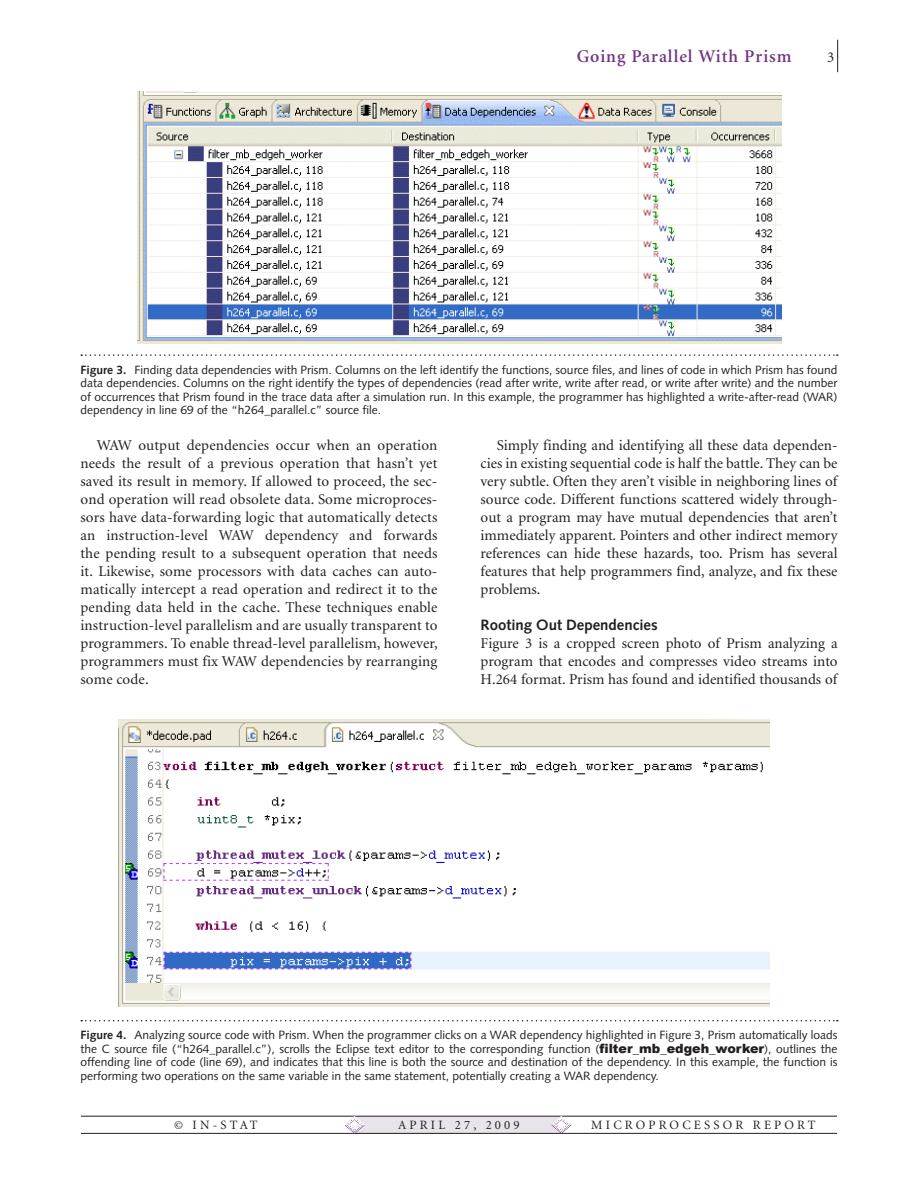
<style>
.page{position:relative;width:918px;height:1188px;background:#fff}
.page>*{position:absolute;margin:0;border:0;box-sizing:border-box;transform-origin:0 0}
.Header_RightandLeft{font:600 18px "Minion";letter-spacing:.05em;color:#703783}
.Normal_no_indent{font:15px/18px "Minion";color:#231f20;text-align:justify}
.Subhead{font:700 15px "Syntax";color:#231f20}
.t1{font:12.75px "Minion";letter-spacing:.25em;color:#231f20}
.Figure_Caption{font:12px/13.5px "Syntax";color:#231f20;text-align:justify}
.s1{font-weight:700}
.s2{font-family:"Arial";font-weight:900;font-size:12.75px}
</style>
<div class="page">
<hr style="left:837px;top:40px;width:1px;height:32px;background:#231f20">
<div style="left:354px;top:1116px;width:207px;height:17px;background:#e9e3ec"></div>
<hr style="left:81px;top:1116px;width:756px;height:1px;background:#231f20">
<hr style="left:81px;top:1133px;width:756px;height:1px;background:#231f20">
<svg style="left:552px;top:1116px;width:19px;height:17px"></svg>
<svg style="left:345px;top:1117px;width:19px;height:16px"></svg>
<img style="left:138px;top:91px;width:643px;height:252px">
<svg style="left:81px;top:354px;width:757px;height:2px"></svg>
<img style="left:118px;top:719px;width:652px;height:287px">
<svg style="left:81px;top:1020px;width:757px;height:1px"></svg>
<p class="Header_RightandLeft" style="left:577px;top:47px;width:216px">Going Parallel With Prism</p>
<p class="Figure_Caption" style="left:80px;top:363px;width:759px"><span class="s1">Figure 3.</span> Finding data dependencies with Prism. Columns on the left identify the functions, source files, and lines of code in which Prism has found data dependencies. Columns on the right identify the types of dependencies (read after write, write after read, or write after write) and the number of occurrences that Prism found in the trace data after a simulation run. In this example, the programmer has highlighted a write-after-read (WAR) dependency in line 69 of the “h264_parallel.c” source file.</p>
<p class="Normal_no_indent" style="left:81px;top:437px;width:359px;text-indent:16px">WAW output dependencies occur when an operation needs the result of a previous operation that hasn’t yet saved its result in memory. If allowed to proceed, the sec&shy;ond operation will read obsolete data. Some microproces&shy;sors have data-forwarding logic that automatically detects an instruction-level WAW dependency and forwards the pending result to a subsequent operation that needs it. Likewise, some processors with data caches can auto&shy;matically intercept a read operation and redirect it to the pending data held in the cache. These techniques enable instruction-level parallelism and are usually transparent to programmers. To enable thread-level parallelism, however, programmers must fix WAW dependencies by rearranging some code.</p>
<p class="Normal_no_indent" style="left:481px;top:437px;width:358px;text-indent:16px">Simply finding and identifying all these data dependen&shy;cies in existing sequential code is half the battle. They can be very subtle. Often they aren’t visible in neighboring lines of source code. Different functions scattered widely through&shy;out a program may have mutual dependencies that aren’t immediately apparent. Pointers and other indirect memory references can hide these hazards, too. Prism has several features that help programmers find, analyze, and fix these problems.</p>
<p class="Subhead" style="left:481px;top:616px;width:179px">Rooting Out Dependencies</p>
<p class="Normal_no_indent" style="left:481px;top:635px;width:358px">Figure 3 is a cropped screen photo of Prism analyzing a program that encodes and compresses video streams into H.264 format. Prism has found and identified thousands of</p>
<p class="Figure_Caption" style="left:80px;top:1029px;width:759px"><span class="s1">Figure 4.</span> Analyzing source code with Prism. When the programmer clicks on a WAR dependency highlighted in Figure 3, Prism automatically loads the C source file (“h264_parallel.c”), scrolls the Eclipse text editor to the corresponding function (<span class="s2">filter_mb_edgeh_worker</span>), outlines the offending line of code (line 69), and indicates that this line is both the source and destination of the dependency. In this example, the function is performing two operations on the same variable in the same statement, potentially creating a WAR dependency.</p>
<p class="t1" style="left:174px;top:1119px;width:85px">© In-Stat</p>
<p class="t1" style="left:398px;top:1119px;width:123px">April 27, 2009</p>
<p class="t1" style="left:591px;top:1119px;width:226px">microprocess or report</p>
</div>
